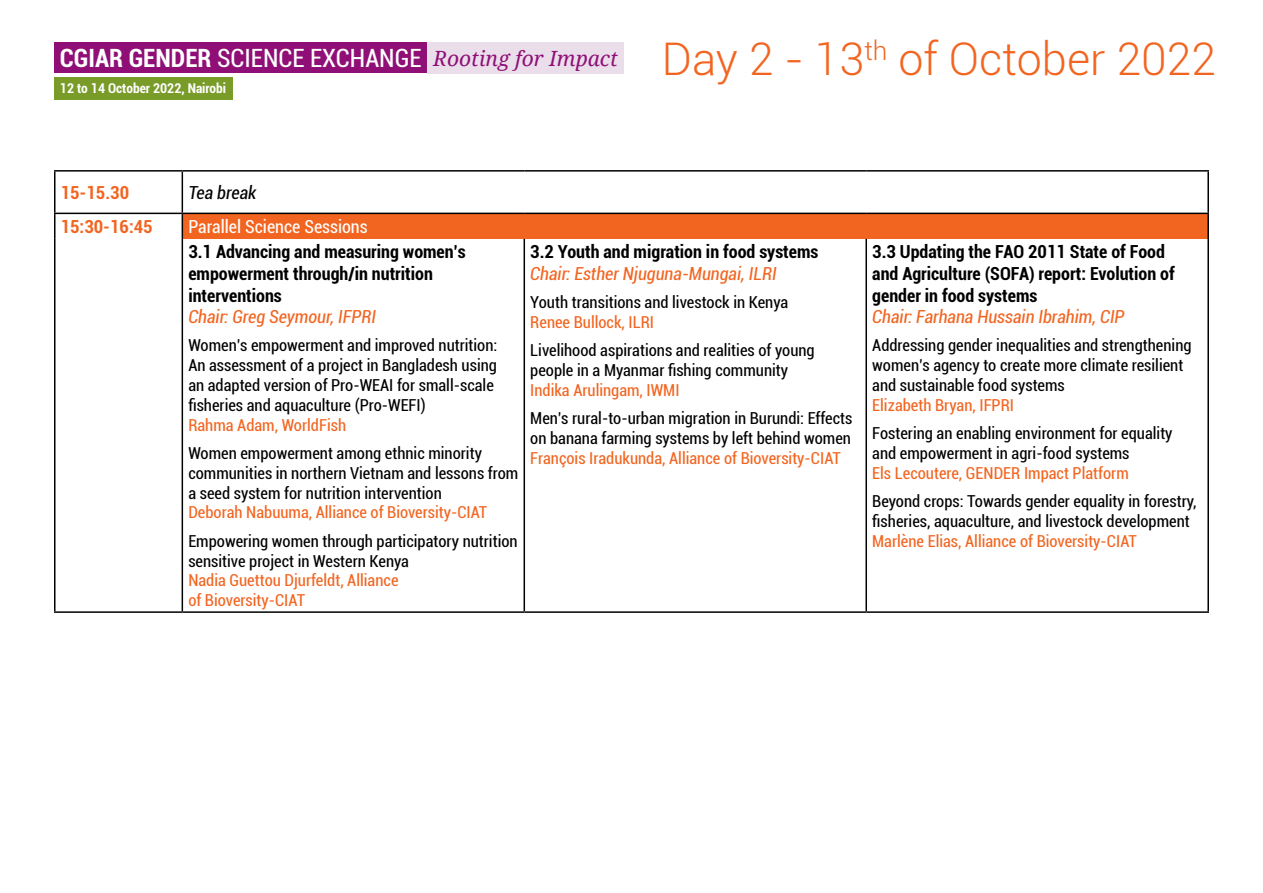
<style>
.page{position:relative;width:1263px;height:893px;background:#fff}
.page>*{position:absolute;margin:0;border:0;box-sizing:border-box;transform-origin:0 0}
.t1{font:300 45px "Roboto";color:#f26521}
.t2{font:condensed 25.2px "Roboto";color:#fff}
.t3{font:italic 21px "Droid Serif";color:#8f0f76}
.t4{font:700 condensed 18px/21.6px "Roboto";color:#000}
.t5{font:italic condensed 18px "Roboto";color:#f26521}
.t6{font:condensed 18px "Roboto";color:#fff}
.t7{font:700 condensed 18px "Roboto";color:#f26521}
.t8{font:italic condensed 18px "Roboto";color:#000}
.t9{font:condensed 16.5px/19.8px "Roboto";color:#000}
.t10{font:condensed 16.5px/19.8px "Roboto";color:#f26521}
.t11{font:700 condensed 13.5px "Roboto";color:#fff}
.s1{font-weight:700}
</style>
<div class="page">
<div style="left:182px;top:213px;width:1026px;height:26px;background:#f26521"></div>
<hr style="left:54px;top:170px;width:128px;height:2px;background:#000">
<hr style="left:54px;top:172px;width:2px;height:41px;background:#000">
<hr style="left:182px;top:170px;width:342px;height:2px;background:#000">
<hr style="left:182px;top:172px;width:1px;height:41px;background:#000">
<hr style="left:524px;top:170px;width:342px;height:2px;background:#000">
<hr style="left:866px;top:170px;width:343px;height:2px;background:#000">
<hr style="left:1207px;top:172px;width:2px;height:41px;background:#000">
<hr style="left:54px;top:214px;width:2px;height:25px;background:#000">
<svg style="left:182px;top:214px;width:1px;height:25px"></svg>
<hr style="left:1207px;top:214px;width:2px;height:25px;background:#000">
<hr style="left:54px;top:239px;width:2px;height:372px;background:#000">
<hr style="left:182px;top:239px;width:1px;height:372px;background:#000">
<hr style="left:523px;top:239px;width:2px;height:372px;background:#000">
<hr style="left:865px;top:239px;width:2px;height:372px;background:#000">
<hr style="left:1207px;top:239px;width:2px;height:372px;background:#000">
<hr style="left:54px;top:611px;width:128px;height:2px;background:#000">
<hr style="left:182px;top:611px;width:342px;height:2px;background:#000">
<hr style="left:524px;top:611px;width:342px;height:2px;background:#000">
<hr style="left:866px;top:611px;width:343px;height:2px;background:#000">
<hr style="left:54px;top:213px;width:128px;height:1px;background:#000">
<hr style="left:182px;top:213px;width:342px;height:1px;background:#000">
<hr style="left:524px;top:213px;width:342px;height:1px;background:#000">
<hr style="left:866px;top:213px;width:343px;height:1px;background:#000">
<div style="left:54px;top:43px;width:374px;height:30px;background:#8f0f76"></div>
<div style="left:54px;top:77px;width:178px;height:22px;background:#799b28"></div>
<div style="left:428px;top:42px;width:196px;height:31px;background:#eadeeb"></div>
<h2 class="t2" style="left:60px;top:41px;width:363px"><span class="s1">CGIAR GENDER</span> SCIENCE EXCHANGE</h2>
<p class="t11" style="left:60px;top:79px;width:168px">12 to 14 October 2022, Nairobi</p>
<p class="t3" style="left:434px;top:44px;width:186px">Rooting for Impact</p>
<h1 class="t1" style="left:662px;top:28px;width:556px">Day 2 - 13<sup>th</sup> of October 2022</h1>
<p class="t7" style="left:61px;top:180px;width:70px">15-15.30</p>
<p class="t8" style="left:188px;top:180px;width:70px">Tea break</p>
<p class="t7" style="left:61px;top:214px;width:93px">15:30-16:45</p>
<p class="t6" style="left:188px;top:214px;width:181px">Parallel Science Sessions</p>
<p class="t4" style="left:188px;top:240px;width:279px">3.1 Advancing and measuring women’s empowerment through/in nutrition interventions</p>
<p class="t5" style="left:188px;top:304px;width:189px">Chair: Greg Seymour, IFPRI</p>
<p class="t9" style="left:188px;top:335px;width:311px">Women’s empowerment and improved nutrition:<br>An assessment of a project in Bangladesh using an adapted version of Pro-WEAI for small-scale fisheries and aquaculture (Pro-WEFI)</p>
<p class="t10" style="left:188px;top:414px;width:159px">Rahma Adam, WorldFish</p>
<p class="t9" style="left:188px;top:443px;width:331px">Women empowerment among ethnic minority communities in northern Vietnam and lessons from a seed system for nutrition intervention</p>
<p class="t10" style="left:188px;top:502px;width:301px">Deborah Nabuuma, Alliance of Bioversity-CIAT</p>
<p class="t9" style="left:188px;top:530px;width:331px">Empowering women through participatory nutrition sensitive project in Western Kenya</p>
<p class="t10" style="left:188px;top:570px;width:212px">Nadia Guettou Djurfeldt, Alliance of Bioversity-CIAT</p>
<p class="t4" style="left:530px;top:240px;width:290px">3.2 Youth and migration in food systems</p>
<p class="t5" style="left:530px;top:261px;width:248px">Chair: Esther Njuguna-Mungai, ILRI</p>
<p class="t9" style="left:530px;top:292px;width:260px">Youth transitions and livestock in Kenya</p>
<p class="t10" style="left:530px;top:312px;width:125px">Renee Bullock, ILRI</p>
<p class="t9" style="left:530px;top:340px;width:286px">Livelihood aspirations and realities of young people in a Myanmar fishing community</p>
<p class="t10" style="left:530px;top:380px;width:151px">Indika Arulingam, IWMI</p>
<p class="t9" style="left:530px;top:408px;width:324px">Men’s rural-to-urban migration in Burundi: Effects on banana farming systems by left behind women</p>
<p class="t10" style="left:530px;top:448px;width:312px">François Iradukunda, Alliance of Bioversity-CIAT</p>
<p class="t4" style="left:872px;top:240px;width:304px">3.3 Updating the FAO 2011 State of Food and Agriculture (SOFA) report: Evolution of gender in food systems</p>
<p class="t5" style="left:872px;top:304px;width:254px">Chair: Farhana Hussain Ibrahim, CIP</p>
<p class="t9" style="left:872px;top:335px;width:321px">Addressing gender inequalities and strengthening women’s agency to create more climate resilient and sustainable food systems</p>
<p class="t10" style="left:872px;top:395px;width:143px">Elizabeth Bryan, IFPRI</p>
<p class="t9" style="left:872px;top:423px;width:302px">Fostering an enabling environment for equality and empowerment in agri-food systems</p>
<p class="t10" style="left:872px;top:462px;width:258px">Els Lecoutere, GENDER Impact Platform</p>
<p class="t9" style="left:872px;top:491px;width:326px">Beyond crops: Towards gender equality in forestry, fisheries, aquaculture, and livestock development</p>
<p class="t10" style="left:872px;top:530px;width:266px">Marlène Elias, Alliance of Bioversity-CIAT</p>
</div>
